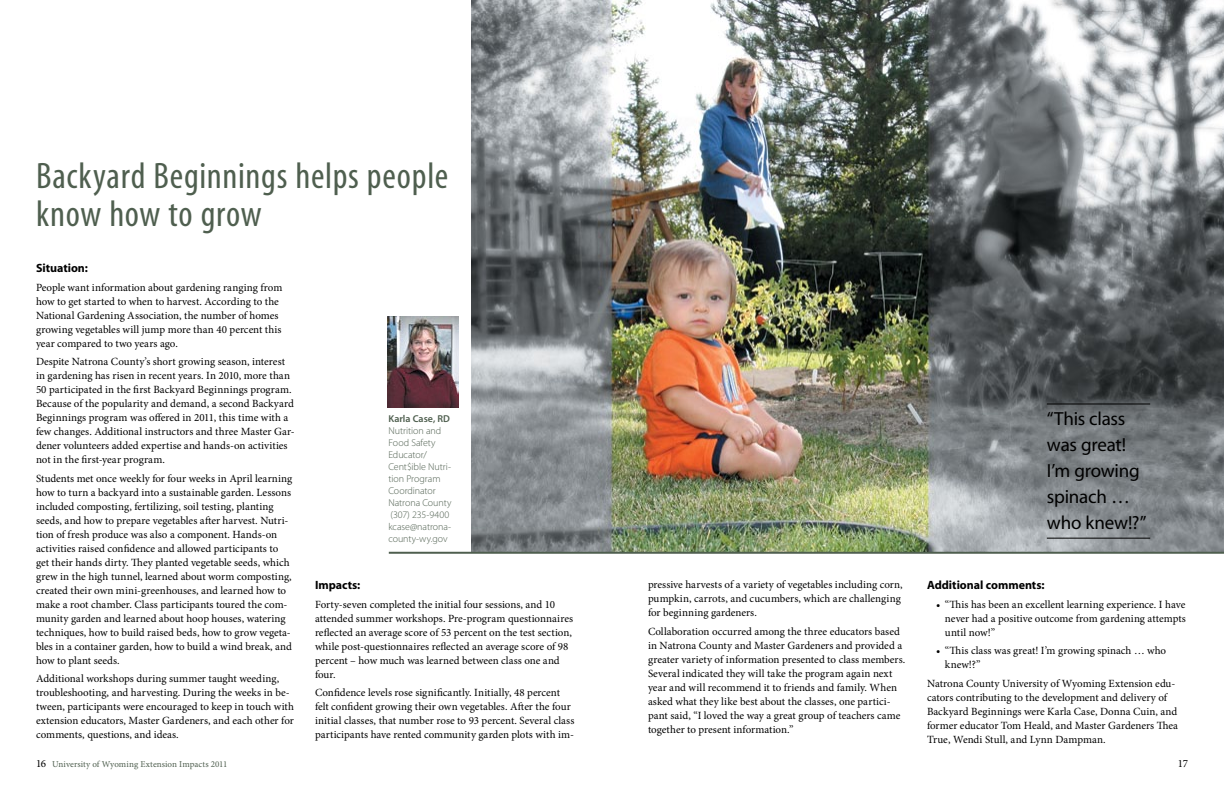
<style>
.page{position:relative;width:1224px;height:792px;background:#fff}
.page>*{position:absolute;margin:0;border:0;box-sizing:border-box;transform-origin:0 0}
.t1{font:condensed 37px/38px "Myriad";letter-spacing:.02em;color:#4f5f4f}
.t2{font:19px/26px "Myriad";letter-spacing:-.015em;color:#000}
.t3{font:700 12px "Myriad";color:#000}
.t4{font:11px/14px "Minion Pro";color:#000}
.t5{font:300 10px/12px "Myriad Pro";letter-spacing:-.005em;color:#4f5f4f}
.t6{font:600 10px "Myriad Pro";letter-spacing:.005em;color:#4f5f4f}
.t7{font:9px "Minion Pro";letter-spacing:.005em;color:#4f5f4f}
.s1{font-size:11px;color:#000}
</style>
<div class="page">
<img style="left:471px;top:0;width:753px;height:552px">
<hr style="left:389px;top:552px;width:835px;height:2px;background:#4f5f4f">
<img style="left:387px;top:317px;width:72px;height:91px">
<hr style="left:1047px;top:403px;width:103px;height:1px;background:#000">
<hr style="left:1047px;top:538px;width:103px;height:1px;background:#000">
<h1 class="t1" style="left:36px;top:158px;width:414px">Backyard Beginnings helps people know how to grow</h1>
<p class="t3" style="left:36px;top:262px;width:53px">Situation:</p>
<p class="t4" style="left:36px;top:280px;width:248px">People want information about gardening ranging from how to get started to when to harvest. According to the National Gardening Association, the number of homes growing vegetables will jump more than 40 percent this year compared to two years ago.</p>
<p class="t4" style="left:36px;top:355px;width:260px">Despite Natrona County’s short growing season, interest in gardening has risen in recent years. In 2010, more than 50 participated in the first Backyard Beginnings program.<br>Because of the popularity and demand, a second Backyard Beginnings program was offered in 2011, this time with a few changes. Additional instructors and three Master Gar&shy;dener volunteers added expertise and hands-on activities not in the first-year program.</p>
<p class="t4" style="left:36px;top:471px;width:258px">Students met once weekly for four weeks in April learning how to turn a backyard into a sustainable garden. Lessons included composting, fertilizing, soil testing, planting seeds, and how to prepare vegetables after harvest. Nutri&shy;tion of fresh produce was also a component. Hands-on activities raised confidence and allowed participants to get their hands dirty. They planted vegetable seeds, which grew in the high tunnel, learned about worm composting, created their own mini-greenhouses, and learned how to make a root chamber. Class participants toured the com&shy;munity garden and learned about hoop houses, watering techniques, how to build raised beds, how to grow vegeta&shy;bles in a container garden, how to build a wind break, and how to plant seeds.</p>
<p class="t4" style="left:36px;top:672px;width:260px">Additional workshops during summer taught weeding, troubleshooting, and harvesting. During the weeks in be&shy;tween, participants were encouraged to keep in touch with extension educators, Master Gardeners, and each other for comments, questions, and ideas.</p>
<p class="t6" style="left:388px;top:413px;width:63px">Karla Case, RD</p>
<p class="t5" style="left:388px;top:425px;width:65px">Nutrition and<br>Food Safety<br>Educator/<br>Cent$ible Nutri&shy;tion Program<br>Coordinator<br>Natrona County (307) 235-9400 kcase@natrona&shy;county-wy.gov</p>
<p class="t3" style="left:315px;top:579px;width:47px">Impacts:</p>
<p class="t4" style="left:315px;top:597px;width:260px">Forty-seven completed the initial four sessions, and 10 attended summer workshops. Pre-program questionnaires reflected an average score of 53 percent on the test section, while post-questionnaires reflected an average score of 98 percent – how much was learned between class one and four.</p>
<p class="t4" style="left:315px;top:686px;width:261px">Confidence levels rose significantly. Initially, 48 percent felt confident growing their own vegetables. After the four initial classes, that number rose to 93 percent. Several class participants have rented community garden plots with im-</p>
<p class="t4" style="left:648px;top:578px;width:256px">pressive harvests of a variety of vegetables including corn, pumpkin, carrots, and cucumbers, which are challenging for beginning gardeners.</p>
<p class="t4" style="left:648px;top:624px;width:259px">Collaboration occurred among the three educators based in Natrona County and Master Gardeners and provided a greater variety of information presented to class members.<br>Several indicated they will take the program again next year and will recommend it to friends and family. When asked what they like best about the classes, one partici&shy;pant said, “I loved the way a great group of teachers came together to present information.”</p>
<h2 class="t2" style="left:1047px;top:406px;width:101px">“This class was great!<br>I’m growing spinach … who knew!?”</h2>
<p class="t3" style="left:927px;top:579px;width:119px">Additional comments:</p>
<p class="t4" style="left:945px;top:597px;width:242px;text-align:justify;text-indent:-9px">• “This has been an excellent learning experience. I have never had a positive outcome from gardening attempts until now!”</p>
<p class="t4" style="left:945px;top:644px;width:223px;text-indent:-9px">• “This class was great! I’m growing spinach … who knew!?”</p>
<p class="t4" style="left:927px;top:676px;width:253px">Natrona County University of Wyoming Extension edu&shy;cators contributing to the development and delivery of Backyard Beginnings were Karla Case, Donna Cuin, and former educator Tom Heald, and Master Gardeners Thea True, Wendi Stull, and Lynn Dampman.</p>
<p class="t7" style="left:36px;top:758px;width:193px"><span class="s1">16</span> University of Wyoming Extension Impacts 2011</p>
<p class="t4" style="left:1178px;top:756px;width:12px">17</p>
</div>
